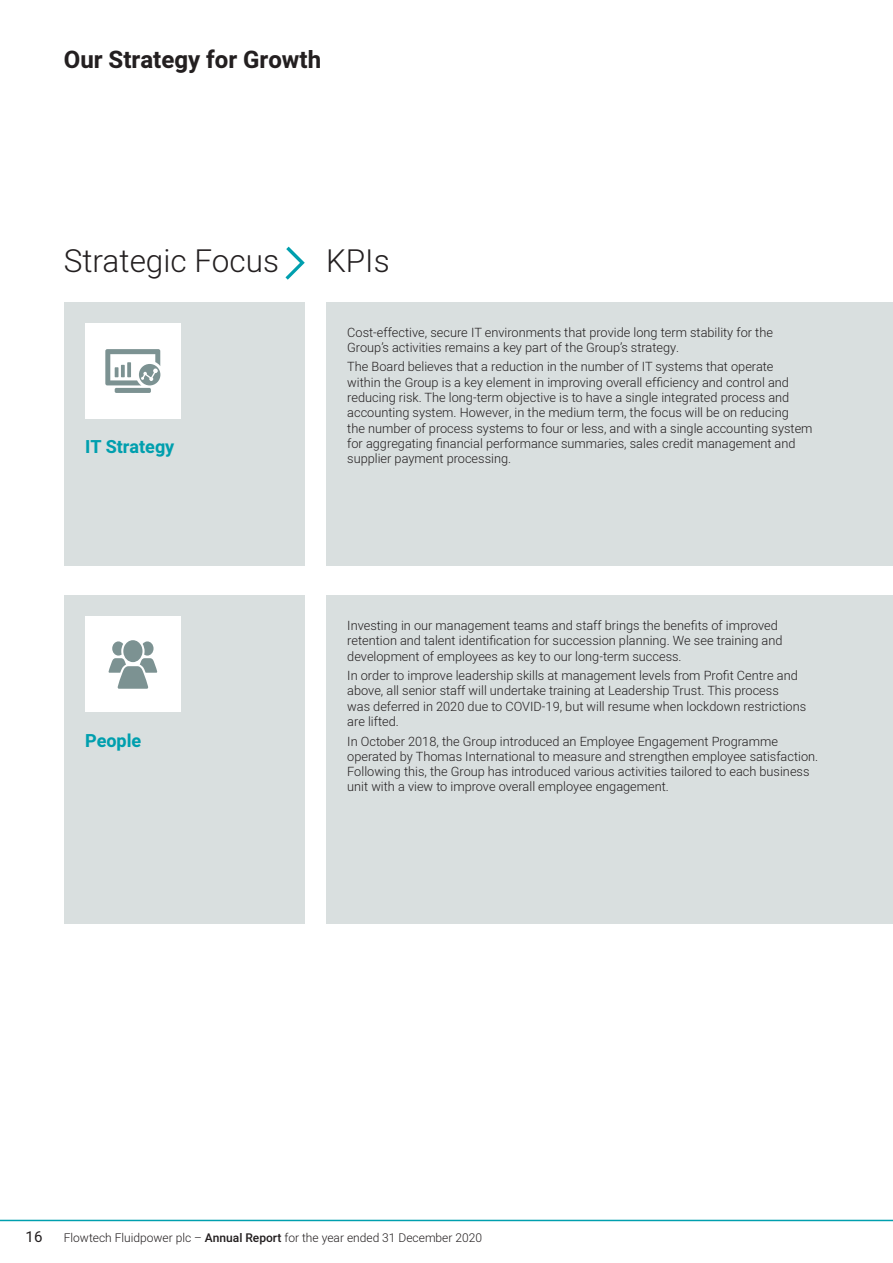
<style>
.page{position:relative;width:893px;height:1263px;background:#fff}
.page>*{position:absolute;margin:0;border:0;box-sizing:border-box;transform-origin:0 0}
.t1{font:300 31.5px "Heebo";color:#231f20}
.t2{font:700 24px "Heebo";color:#231f20}
.t3{font:700 18px "Heebo";color:#009fae}
.t4{font:15px "Heebo";color:#231f20}
.t5{font:300 12.75px/15.3px "Heebo";color:#231f20}
.t6{font:300 12px "Heebo";color:#231f20}
.s1{font-weight:500}
</style>
<div class="page">
<hr style="left:0;top:1220px;width:893px;height:1px;background:#009fae">
<div style="left:326px;top:302px;width:567px;height:264px;background:#d9dfdf"></div>
<div style="left:64px;top:302px;width:241px;height:264px;background:#d9dfdf"></div>
<div style="left:85px;top:323px;width:96px;height:96px;background:#fff"></div>
<div style="left:115px;top:388px;width:36px;height:5px;background:#7c9292;border-radius:2px"></div>
<svg style="left:105px;top:349px;width:55px;height:36px"></svg>
<div style="left:326px;top:595px;width:567px;height:329px;background:#d9dfdf"></div>
<div style="left:64px;top:595px;width:241px;height:329px;background:#d9dfdf"></div>
<div style="left:85px;top:617px;width:96px;height:95px;background:#fff"></div>
<svg style="left:109px;top:640px;width:48px;height:49px"></svg>
<svg style="left:285px;top:247px;width:20px;height:33px"></svg>
<h2 class="t2" style="left:64px;top:43px;width:259px">Our Strategy for Growth</h2>
<h1 class="t1" style="left:64px;top:239px;width:217px">Strategic Focus</h1>
<h1 class="t1" style="left:326px;top:239px;width:65px">KPIs</h1>
<h3 class="t3" style="left:85px;top:434px;width:91px">IT Strategy</h3>
<h3 class="t3" style="left:85px;top:728px;width:58px">People</h3>
<p class="t5" style="left:347px;top:324px;width:427px">Cost-effective, secure IT environments that provide long term stability for the<br>Group’s activities remains a key part of the Group’s strategy.</p>
<p class="t5" style="left:347px;top:359px;width:467px">The Board believes that a reduction in the number of IT systems that operate<br>within the Group is a key element in improving overall efficiency and control and reducing risk. The long-term objective is to have a single integrated process and accounting system. However, in the medium term, the focus will be on reducing<br>the number of process systems to four or less, and with a single accounting system for aggregating financial performance summaries, sales credit management and supplier payment processing.</p>
<p class="t5" style="left:347px;top:618px;width:437px">Investing in our management teams and staff brings the benefits of improved retention and talent identification for succession planning. We see training and development of employees as key to our long-term success.</p>
<p class="t5" style="left:347px;top:668px;width:460px">In order to improve leadership skills at management levels from Profit Centre and above, all senior staff will undertake training at Leadership Trust. This process<br>was deferred in 2020 due to COVID-19, but will resume when lockdown restrictions are lifted.</p>
<p class="t5" style="left:347px;top:733px;width:472px">In October 2018, the Group introduced an Employee Engagement Programme operated by Thomas International to measure and strengthen employee satisfaction.<br>Following this, the Group has introduced various activities tailored to each business unit with a view to improve overall employee engagement.</p>
<p class="t4" style="left:26px;top:1226px;width:18px">16</p>
<p class="t6" style="left:64px;top:1229px;width:420px">Flowtech Fluidpower plc – <span class="s1">Annual Report</span> for the year ended 31 December 2020</p>
</div>
